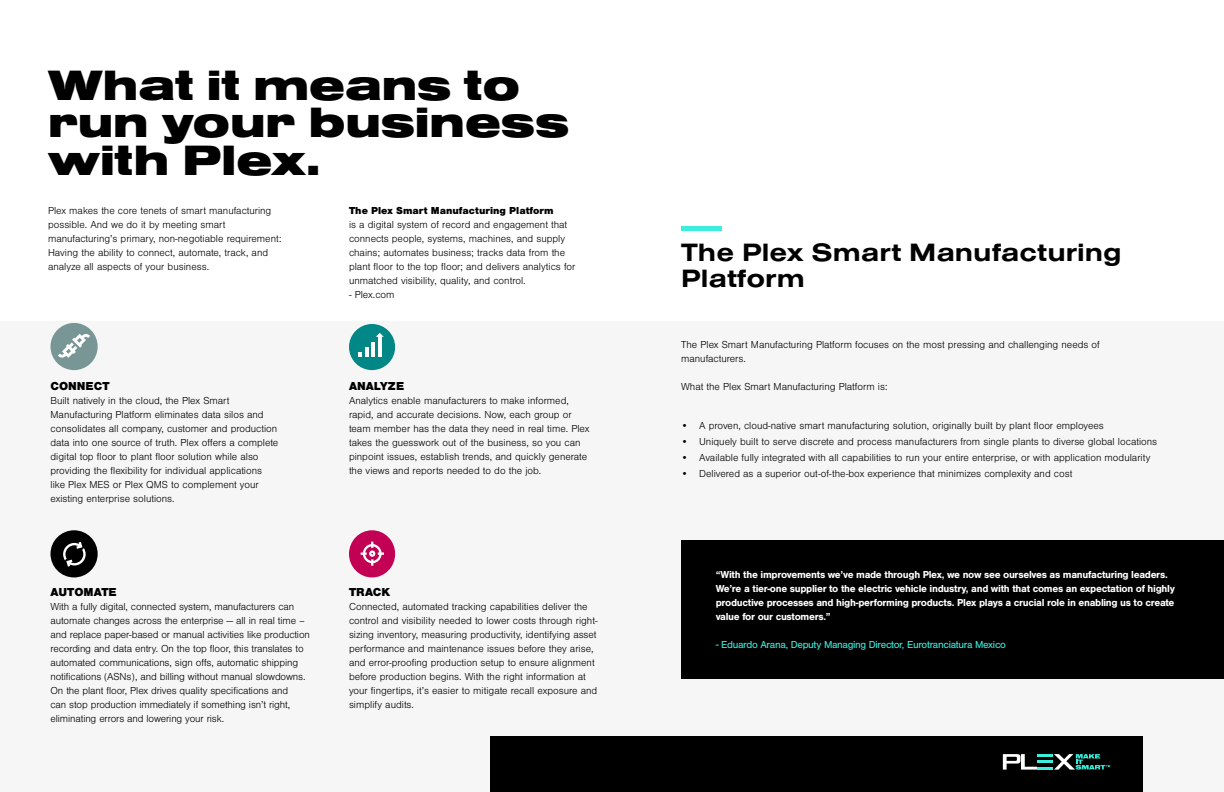
<style>
.page{position:relative;width:1224px;height:792px;background:#fff}
.page>*{position:absolute;margin:0;border:0;box-sizing:border-box;transform-origin:0 0}
.t1{font:900 44px/37.4px "Nimbus San Ext";color:#000}
.t2{font:700 26px/26px "Nimbus San Ext";color:#000}
.t3{font:900 12px "Nimbus San";color:#000}
.t4{font:300 10.5px/14px "Nimbus San";color:#000}
.t5{font:700 10.5px/14px "Nimbus San";letter-spacing:-.03em;color:#fff}
.t6{font:10.5px "Nimbus San";letter-spacing:-.03em;color:#3beedd}
.t7{font:900 10.5px "Nimbus San";color:#000}
</style>
<div class="page">
<div style="left:50px;top:323px;width:48px;height:47px;background:#789696;border-radius:50%"></div>
<svg style="left:58px;top:334px;width:32px;height:24px"></svg>
<div style="left:349px;top:530px;width:46px;height:47px;background:#c30154;border-radius:50%"></div>
<svg style="left:361px;top:542px;width:23px;height:24px"></svg>
<div style="left:50px;top:530px;width:48px;height:47px;background:#000;border-radius:50%"></div>
<svg style="left:63px;top:542px;width:23px;height:25px"></svg>
<div style="left:349px;top:324px;width:46px;height:46px;background:#018786;border-radius:50%"></div>
<svg style="left:359px;top:347px;width:9px;height:10px"></svg>
<hr style="left:372px;top:342px;width:3px;height:15px;background:#fff">
<hr style="left:378px;top:337px;width:3px;height:20px;background:#fff">
<svg style="left:376px;top:333px;width:8px;height:6px"></svg>
<div style="left:490px;top:736px;width:653px;height:56px;background:#000"></div>
<hr style="left:681px;top:226px;width:40px;height:4px;background:#3beedd">
<svg style="left:1003px;top:754px;width:34px;height:16px"></svg>
<hr style="left:1037px;top:767px;width:16px;height:3px;background:#3beedd">
<hr style="left:1037px;top:754px;width:16px;height:3px;background:#3beedd">
<hr style="left:1037px;top:760px;width:16px;height:3px;background:#3beedd">
<svg style="left:1054px;top:754px;width:56px;height:16px"></svg>
<div style="left:681px;top:541px;width:543px;height:138px;background:#000"></div>
<p class="t1" style="left:48px;top:67px;width:522px">What it means to run your business with Plex.</p>
<p class="t4" style="left:48px;top:204px;width:235px">Plex makes the core tenets of smart manufacturing possible. And we do it by meeting smart manufacturing’s primary, non-negotiable requirement:<br>Having the ability to connect, automate, track, and analyze all aspects of your business.</p>
<p class="t7" style="left:349px;top:205px;width:206px">The Plex Smart Manufacturing Platform</p>
<p class="t4" style="left:349px;top:218px;width:228px">is a digital system of record and engagement that connects people, systems, machines, and supply chains; automates business; tracks data from the plant floor to the top floor; and delivers analytics for unmatched visibility, quality, and control.</p>
<p class="t4" style="left:349px;top:288px;width:47px">- Plex.com</p>
<p class="t3" style="left:50px;top:379px;width:61px">CONNECT</p>
<p class="t4" style="left:50px;top:393px;width:229px">Built natively in the cloud, the Plex Smart Manufacturing Platform eliminates data silos and consolidates all company, customer and production data into one source of truth. Plex offers a complete digital top floor to plant floor solution while also providing the flexibility for individual applications like Plex MES or Plex QMS to complement your existing enterprise solutions.</p>
<p class="t3" style="left:50px;top:586px;width:68px">AUTOMATE</p>
<p class="t4" style="left:50px;top:600px;width:261px">With a fully digital, connected system, manufacturers can automate changes across the enterprise — all in real time – and replace paper-based or manual activities like production recording and data entry. On the top floor, this translates to automated communications, sign offs, automatic shipping notifications (ASNs), and billing without manual slowdowns.<br>On the plant floor, Plex drives quality specifications and<br>can stop production immediately if something isn’t right, eliminating errors and lowering your risk.</p>
<p class="t3" style="left:349px;top:379px;width:57px">ANALYZE</p>
<p class="t4" style="left:349px;top:393px;width:242px">Analytics enable manufacturers to make informed, rapid, and accurate decisions. Now, each group or team member has the data they need in real time. Plex takes the guesswork out of the business, so you can pinpoint issues, establish trends, and quickly generate the views and reports needed to do the job.</p>
<p class="t3" style="left:349px;top:586px;width:43px">TRACK</p>
<p class="t4" style="left:349px;top:600px;width:250px">Connected, automated tracking capabilities deliver the control and visibility needed to lower costs through right&shy;sizing inventory, measuring productivity, identifying asset performance and maintenance issues before they arise, and error-proofing production setup to ensure alignment before production begins. With the right information at your fingertips, it’s easier to mitigate recall exposure and simplify audits.</p>
<p class="t2" style="left:681px;top:239px;width:442px">The Plex Smart Manufacturing<br>Platform</p>
<p class="t4" style="left:681px;top:338px;width:420px">The Plex Smart Manufacturing Platform focuses on the most pressing and challenging needs of manufacturers.</p>
<p class="t4" style="left:681px;top:380px;width:208px">What the Plex Smart Manufacturing Platform is:</p>
<p class="t4" style="left:681px;top:419px;width:424px">• A proven, cloud-native smart manufacturing solution, originally built by plant floor employees</p>
<p class="t4" style="left:681px;top:435px;width:478px">• Uniquely built to serve discrete and process manufacturers from single plants to diverse global locations</p>
<p class="t4" style="left:681px;top:451px;width:471px">• Available fully integrated with all capabilities to run your entire enterprise, or with application modularity</p>
<p class="t4" style="left:681px;top:467px;width:393px">• Delivered as a superior out-of-the-box experience that minimizes complexity and cost</p>
<p class="t5" style="left:716px;top:568px;width:461px">“With the improvements we’ve made through Plex, we now see ourselves as manufacturing leaders.<br>We’re a tier-one supplier to the electric vehicle industry, and with that comes an expectation of highly productive processes and high-performing products. Plex plays a crucial role in enabling us to create value for our customers.”</p>
<p class="t6" style="left:716px;top:639px;width:292px">- Eduardo Arana, Deputy Managing Director, Eurotranciatura Mexico</p>
</div>
